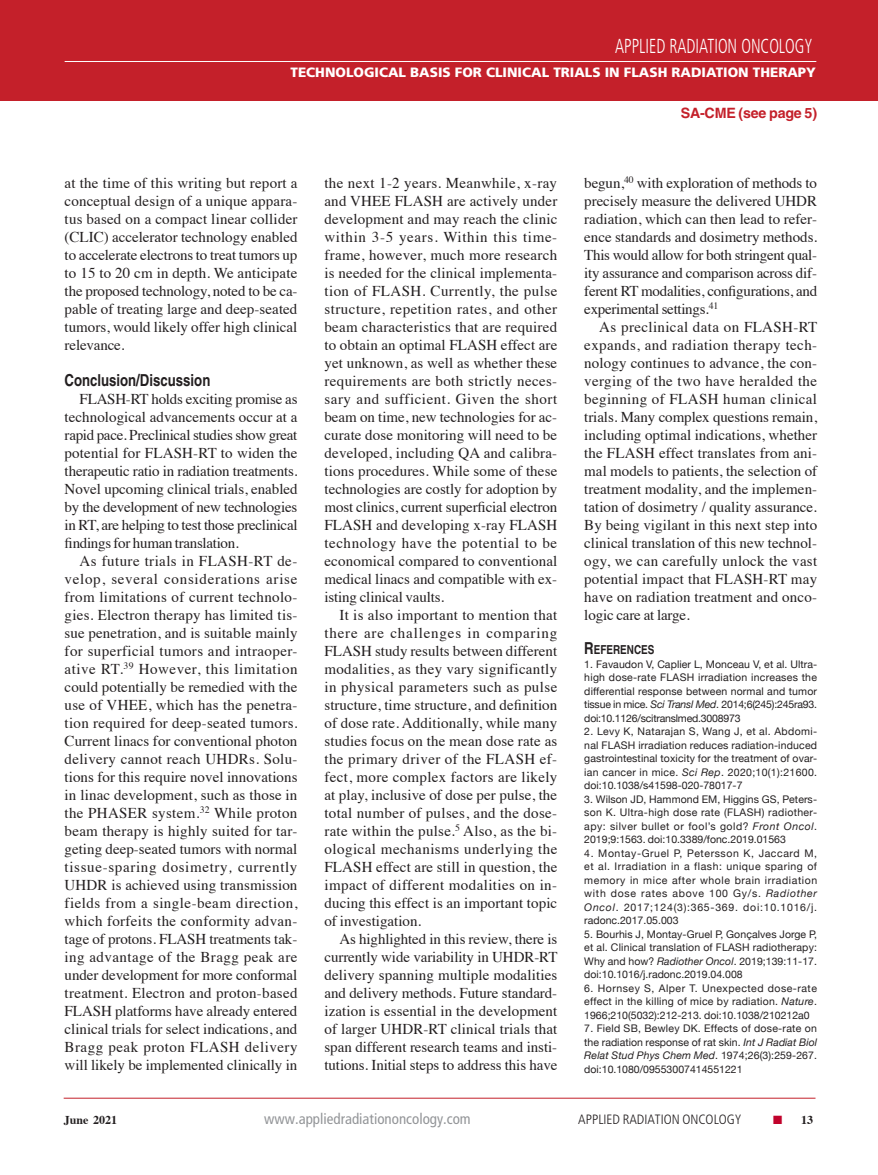
<style>
.page{position:relative;width:878px;height:1175px;background:#fff}
.page>*{position:absolute;margin:0;border:0;box-sizing:border-box;transform-origin:0 0}
.t1{font:300 condensed 20.25px "Frutiger";color:#fff;scale:.8 1}
.Article_subhead{font:700 16.5px "Helvetica";color:#231f20;scale:.8 1}
.Article_body_copy{font:15px/18px "Times";letter-spacing:-.005em;color:#231f20;text-align:justify}
.t2{font:condensed 15px "Frutiger";color:#939598}
.t3{font:700 14.25px "Helvetica";letter-spacing:-.015em;color:#c4202a}
.t4{font:900 13.5px "Frutiger";color:#fff}
.t5{font:300 condensed 13.5px "Frutiger";color:#231f20}
.Article_References_S{font:700 12.3px "Helvetica";color:#231f20;scale:.8 1}
.t6{font:700 12px "Times";color:#231f20}
.Article_References{font:10.5px/13.5px "Helvetica Neue";color:#231f20;text-align:justify}
.s1{font-style:italic}
.s2{font-size:16.5px}
.s3{color:#c1022c}
</style>
<div class="page">
<div style="left:0;top:0;width:878px;height:101px;background:#c4202a"></div>
<hr style="left:64px;top:1097px;width:751px;height:1px;background:#c4202a">
<hr style="left:65px;top:61px;width:751px;height:1px;background:#fff">
<h1 class="t1" style="left:615px;top:34px;width:248px">APPLIED RADIATION ONCOLOGY</h1>
<p class="t4" style="left:290px;top:64px;width:527px">TECHNOLOGICAL BASIS FOR CLINICAL TRIALS IN FLASH RADIATION THERAPY</p>
<p class="Article_body_copy" style="left:65px;top:172px;width:234px">at the time of this writing but report a conceptual design of a unique appara&shy;tus based on a compact linear collider (CLIC) accelerator technology enabled to accelerate electrons to treat tumors up to 15 to 20 cm in depth. We anticipate the proposed technology, noted to be ca&shy;pable of treating large and deep-seated tumors, would likely offer high clinical relevance.</p>
<p class="Article_subhead" style="left:65px;top:370px;width:184px">Conclusion/Discussion</p>
<p class="Article_body_copy" style="left:65px;top:388px;width:234px;text-indent:15px">FLASH-RT holds exciting promise as technological advancements occur at a rapid pace. Preclinical studies show great potential for FLASH-RT to widen the therapeutic ratio in radiation treatments.<br>Novel upcoming clinical trials, enabled by the development of new technologies in RT, are helping to test those preclinical findings for human translation.</p>
<p class="Article_body_copy" style="left:65px;top:550px;width:234px;text-indent:15px">As future trials in FLASH-RT de&shy;velop, several considerations arise from limitations of current technolo&shy;gies. Electron therapy has limited tis&shy;sue penetration, and is suitable mainly for superficial tumors and intraoper&shy;ative RT.<sup>39</sup> However, this limitation could potentially be remedied with the use of VHEE, which has the penetra&shy;tion required for deep-seated tumors.<br>Current linacs for conventional photon delivery cannot reach UHDRs. Solu&shy;tions for this require novel innovations in linac development, such as those in the PHASER system.<sup>32</sup> While proton beam therapy is highly suited for tar&shy;geting deep-seated tumors with normal tissue-sparing dosimetry<span class="s1">,</span> currently UHDR is achieved using transmission fields from a single-beam direction, which forfeits the conformity advan&shy;tage of protons. FLASH treatments tak&shy;ing advantage of the Bragg peak are under development for more conformal treatment. Electron and proton-based FLASH platforms have already entered clinical trials for select indications, and Bragg peak proton FLASH delivery will likely be implemented clinically in</p>
<p class="Article_body_copy" style="left:324px;top:172px;width:234px">the next 1-2 years. Meanwhile, x-ray and VHEE FLASH are actively under development and may reach the clinic within 3-5 years. Within this time&shy;frame, however, much more research is needed for the clinical implementa&shy;tion of FLASH. Currently, the pulse structure, repetition rates, and other beam characteristics that are required to obtain an optimal FLASH effect are yet unknown, as well as whether these requirements are both strictly neces&shy;sary and sufficient. Given the short beam on time, new technologies for ac&shy;curate dose monitoring will need to be developed, including QA and calibra&shy;tions procedures. While some of these technologies are costly for adoption by most clinics, current superficial electron FLASH and developing x-ray FLASH technology have the potential to be economical compared to conventional medical linacs and compatible with ex&shy;isting clinical vaults.</p>
<p class="Article_body_copy" style="left:324px;top:604px;width:234px;text-indent:15px">It is also important to mention that there are challenges in comparing FLASH study results between different modalities, as they vary significantly in physical parameters such as pulse structure, time structure, and definition of dose rate. Additionally, while many studies focus on the mean dose rate as the primary driver of the FLASH ef&shy;fect, more complex factors are likely at play, inclusive of dose per pulse, the total number of pulses, and the dose&shy;rate within the pulse.<sup>5</sup> Also, as the bi&shy;ological mechanisms underlying the FLASH effect are still in question, the impact of different modalities on in&shy;ducing this effect is an important topic of investigation.</p>
<p class="Article_body_copy" style="left:324px;top:928px;width:234px;text-indent:15px">As highlighted in this review, there is currently wide variability in UHDR-RT delivery spanning multiple modalities and delivery methods. Future standard&shy;ization is essential in the development of larger UHDR-RT clinical trials that span different research teams and insti&shy;tutions. Initial steps to address this have</p>
<p class="t3" style="left:680px;top:105px;width:138px">SA-CME (see page 5)</p>
<p class="Article_body_copy" style="left:584px;top:172px;width:234px">begun,<sup>40</sup> with exploration of methods to precisely measure the delivered UHDR radiation, which can then lead to refer&shy;ence standards and dosimetry methods.<br>This would allow for both stringent qual&shy;ity assurance and comparison across dif&shy;ferent RT modalities, configurations, and experimental settings.<sup>41</sup></p>
<p class="Article_body_copy" style="left:584px;top:316px;width:235px;text-indent:15px">As preclinical data on FLASH-RT expands, and radiation therapy tech&shy;nology continues to advance, the con&shy;verging of the two have heralded the beginning of FLASH human clinical trials. Many complex questions remain, including optimal indications, whether the FLASH effect translates from ani&shy;mal models to patients, the selection of treatment modality, and the implemen&shy;tation of dosimetry / quality assurance.<br>By being vigilant in this next step into clinical translation of this new technol&shy;ogy, we can carefully unlock the vast potential impact that FLASH-RT may have on radiation treatment and onco&shy;logic care at large.</p>
<p class="Article_References_S" style="left:584px;top:642px;width:89px"><span class="s2">R</span>EFERENCES</p>
<p class="Article_References" style="left:584px;top:658px;width:234px">1. Favaudon V, Caplier L, Monceau V, et al. Ultra&shy;high dose-rate FLASH irradiation increases the differential response between normal and tumor tissue in mice. <span class="s1">Sci Transl Med</span>. 2014;6(245):245ra93. doi:10.1126/scitranslmed.3008973</p>
<p class="Article_References" style="left:584px;top:725px;width:234px">2. Levy K, Natarajan S, Wang J, et al. Abdomi&shy;nal FLASH irradiation reduces radiation-induced gastrointestinal toxicity for the treatment of ovar&shy;ian cancer in mice. <span class="s1">Sci Rep</span>. 2020;10(1):21600. doi:10.1038/s41598-020-78017-7</p>
<p class="Article_References" style="left:584px;top:793px;width:234px">3. Wilson JD, Hammond EM, Higgins GS, Peters&shy;son K. Ultra-high dose rate (FLASH) radiother&shy;apy: silver bullet or fool’s gold? <span class="s1">Front Oncol</span>.<br>2019;9:1563. doi:10.3389/fonc.2019.01563</p>
<p class="Article_References" style="left:584px;top:847px;width:234px">4. Montay-Gruel P, Petersson K, Jaccard M, et al. Irradiation in a flash: unique sparing of memory in mice after whole brain irradiation with dose rates above 100 Gy/s. <span class="s1">Radiother Oncol</span>. 2017;124(3):365-369. doi:10.1016/j. radonc.2017.05.003</p>
<p class="Article_References" style="left:584px;top:928px;width:234px">5. Bourhis J, Montay-Gruel P, Gonçalves Jorge P, et al. Clinical translation of FLASH radiotherapy:<br>Why and how? <span class="s1">Radiother Oncol</span>. 2019;139:11-17. doi:10.1016/j.radonc.2019.04.008</p>
<p class="Article_References" style="left:584px;top:982px;width:234px">6. Hornsey S, Alper T. Unexpected dose-rate effect in the killing of mice by radiation. <span class="s1">Nature</span>.<br>1966;210(5032):212-213. doi:10.1038/210212a0</p>
<p class="Article_References" style="left:584px;top:1022px;width:234px">7. Field SB, Bewley DK. Effects of dose-rate on the radiation response of rat skin. <span class="s1">Int J Radiat Biol Relat Stud Phys Chem Med</span>. 1974;26(3):259-267. doi:10.1080/09553007414551221</p>
<p class="t6" style="left:64px;top:1112px;width:55px">June 2021</p>
<p class="t2" style="left:264px;top:1110px;width:208px">www.appliedradiationoncology.com</p>
<p class="t5" style="left:578px;top:1112px;width:165px">APPLIED RADIATION ONCOLOGY</p>
<p class="t6" style="left:773px;top:1112px;width:41px"><span class="s3">■</span> 13</p>
</div>
